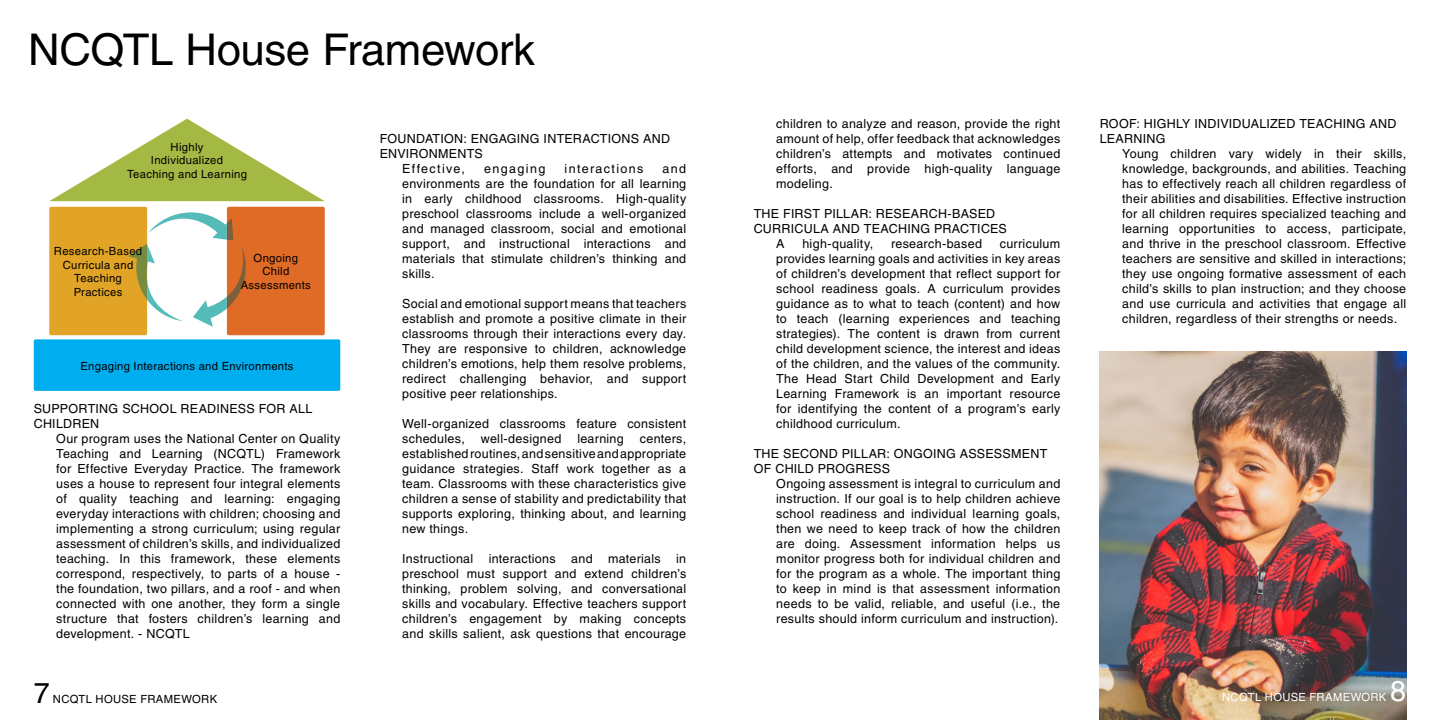
<style>
.page{position:relative;width:1440px;height:720px;background:#fff}
.page>*{position:absolute;margin:0;border:0;box-sizing:border-box;transform-origin:0 0}
.t1{font:43.75px "Helvetica";letter-spacing:-.01em;color:#000}
.t2{font:28.75px "Helvetica";color:#000}
.t3{font:28.75px "Helvetica";color:#fff}
.t4{font:12.5px/15px "Helvetica";letter-spacing:.025em;color:#000;text-align:justify}
.t5{font:12.5px "Helvetica";letter-spacing:.11em;color:#000}
.t6{font:11.25px/13.5px "Helvetica";letter-spacing:.03em;color:#000;text-align:center}
.t7{font:11.25px "Helvetica";letter-spacing:.025em;color:#fff}
</style>
<div class="page">
<img style="left:1100px;top:351px;width:306px;height:369px">
<div style="left:49px;top:207px;width:98px;height:128px;background:#e1a426;border-radius:2px"></div>
<svg style="left:50px;top:119px;width:275px;height:82px"></svg>
<div style="left:227px;top:207px;width:98px;height:128px;background:#e06b27;border-radius:2px"></div>
<div style="left:34px;top:339px;width:306px;height:52px;background:#00aeef"></div>
<svg style="left:128px;top:212px;width:118px;height:115px"></svg>
<h1 class="t1" style="left:28px;top:24px;width:508px">NCQTL House Framework</h1>
<p class="t6" style="left:127px;top:140px;width:121px">Highly<br>Individualized<br>Teaching and Learning</p>
<p class="t6" style="left:54px;top:244px;width:90px">Research-Based<br>Curricula and<br>Teaching<br>Practices</p>
<p class="t6" style="left:241px;top:251px;width:72px">Ongoing<br>Child<br>Assessments</p>
<p class="t6" style="left:80px;top:359px;width:215px">Engaging Interactions and Environments</p>
<p class="t4" style="left:34px;top:401px;width:280px">SUPPORTING SCHOOL READINESS FOR ALL<br>CHILDREN</p>
<p class="t4" style="left:56px;top:431px;width:286px">Our program uses the National Center on Quality Teaching and Learning (NCQTL) Framework for Effective Everyday Practice. The framework uses a house to represent four integral elements of quality teaching and learning: engaging everyday interactions with children; choosing and implementing a strong curriculum; using regular assessment of children’s skills, and individualized teaching. In this framework, these elements correspond, respectively, to parts of a house - the foundation, two pillars, and a roof - and when connected with one another, they form a single structure that fosters children’s learning and development. - NCQTL</p>
<p class="t4" style="left:380px;top:131px;width:292px">FOUNDATION: ENGAGING INTERACTIONS AND</p>
<p class="t4" style="left:380px;top:146px;width:105px">ENVIRONMENTS</p>
<p class="t5" style="left:402px;top:162px;width:64px">Effective,</p>
<p class="t5" style="left:484px;top:162px;width:63px">engaging</p>
<p class="t5" style="left:565px;top:162px;width:80px">interactions</p>
<p class="t4" style="left:402px;top:161px;width:286px;text-indent:260px">and environments are the foundation for all learning in early childhood classrooms. High-quality preschool classrooms include a well-organized and managed classroom, social and emotional support, and instructional interactions and materials that stimulate children’s thinking and skills.</p>
<p class="t4" style="left:402px;top:296px;width:286px">Social and emotional support means that teachers establish and promote a positive climate in their classrooms through their interactions every day.<br>They are responsive to children, acknowledge children’s emotions, help them resolve problems, redirect challenging behavior, and support positive peer relationships.</p>
<p class="t4" style="left:402px;top:416px;width:286px">Well-organized classrooms feature consistent schedules,</p>
<p class="t4" style="left:481px;top:431px;width:82px">well-designed</p>
<p class="t4" style="left:577px;top:431px;width:48px">learning</p>
<p class="t4" style="left:402px;top:431px;width:286px;text-indent:238px">centers, established routines, and sensitive and appropriate guidance strategies. Staff work together as a team. Classrooms with these characteristics give children a sense of stability and predictability that supports exploring, thinking about, and learning new things.</p>
<p class="t4" style="left:402px;top:551px;width:286px">Instructional interactions and materials in preschool must support and extend children’s thinking, problem solving, and conversational skills and vocabulary. Effective teachers support children’s engagement by making concepts and skills salient, ask questions that encourage</p>
<p class="t4" style="left:776px;top:116px;width:286px">children to analyze and reason, provide the right amount of help, offer feedback that acknowledges children’s attempts and motivates continued efforts, and provide high-quality language modeling.</p>
<p class="t4" style="left:754px;top:206px;width:243px">THE FIRST PILLAR: RESEARCH-BASED</p>
<p class="t4" style="left:754px;top:221px;width:255px">CURRICULA AND TEACHING PRACTICES</p>
<p class="t4" style="left:776px;top:236px;width:10px">A</p>
<p class="t4" style="left:802px;top:236px;width:72px">high-quality,</p>
<p class="t4" style="left:891px;top:236px;width:92px">research-based</p>
<p class="t4" style="left:776px;top:236px;width:286px;text-indent:224px">curriculum provides learning goals and activities in key areas of children’s development that reflect support for school readiness goals. A curriculum provides guidance as to what to teach (content) and how to teach (learning experiences and teaching strategies). The content is drawn from current child development science, the interest and ideas of the children, and the values of the community.<br>The Head Start Child Development and Early Learning Framework is an important resource for identifying the content of a program’s early childhood curriculum.</p>
<p class="t4" style="left:754px;top:446px;width:295px">THE SECOND PILLAR: ONGOING ASSESSMENT<br>OF CHILD PROGRESS</p>
<p class="t4" style="left:776px;top:476px;width:286px">Ongoing assessment is integral to curriculum and instruction. If our goal is to help children achieve school readiness and individual learning goals, then we need to keep track of how the children are doing. Assessment information helps us monitor progress both for individual children and for the program as a whole. The important thing to keep in mind is that assessment information needs to be valid, reliable, and useful (i.e., the results should inform curriculum and instruction).</p>
<p class="t4" style="left:1100px;top:116px;width:298px">ROOF: HIGHLY INDIVIDUALIZED TEACHING AND<br>LEARNING</p>
<p class="t4" style="left:1122px;top:146px;width:286px">Young children vary widely in their skills, knowledge, backgrounds, and abilities. Teaching has to effectively reach all children regardless of their abilities and disabilities. Effective instruction for all children requires specialized teaching and learning opportunities to access, participate, and thrive in the preschool classroom. Effective teachers are sensitive and skilled in interactions; they use ongoing formative assessment of each child’s skills to plan instruction; and they choose and use curricula and activities that engage all children, regardless of their strengths or needs.</p>
<h2 class="t2" style="left:34px;top:676px;width:17px">7</h2>
<p class="t6" style="left:53px;top:692px;width:166px">NCQTL HOUSE FRAMEWORK</p>
<p class="t7" style="left:1222px;top:691px;width:166px">NCQTL HOUSE FRAMEWORK</p>
<h2 class="t3" style="left:1390px;top:675px;width:17px">8</h2>
</div>
